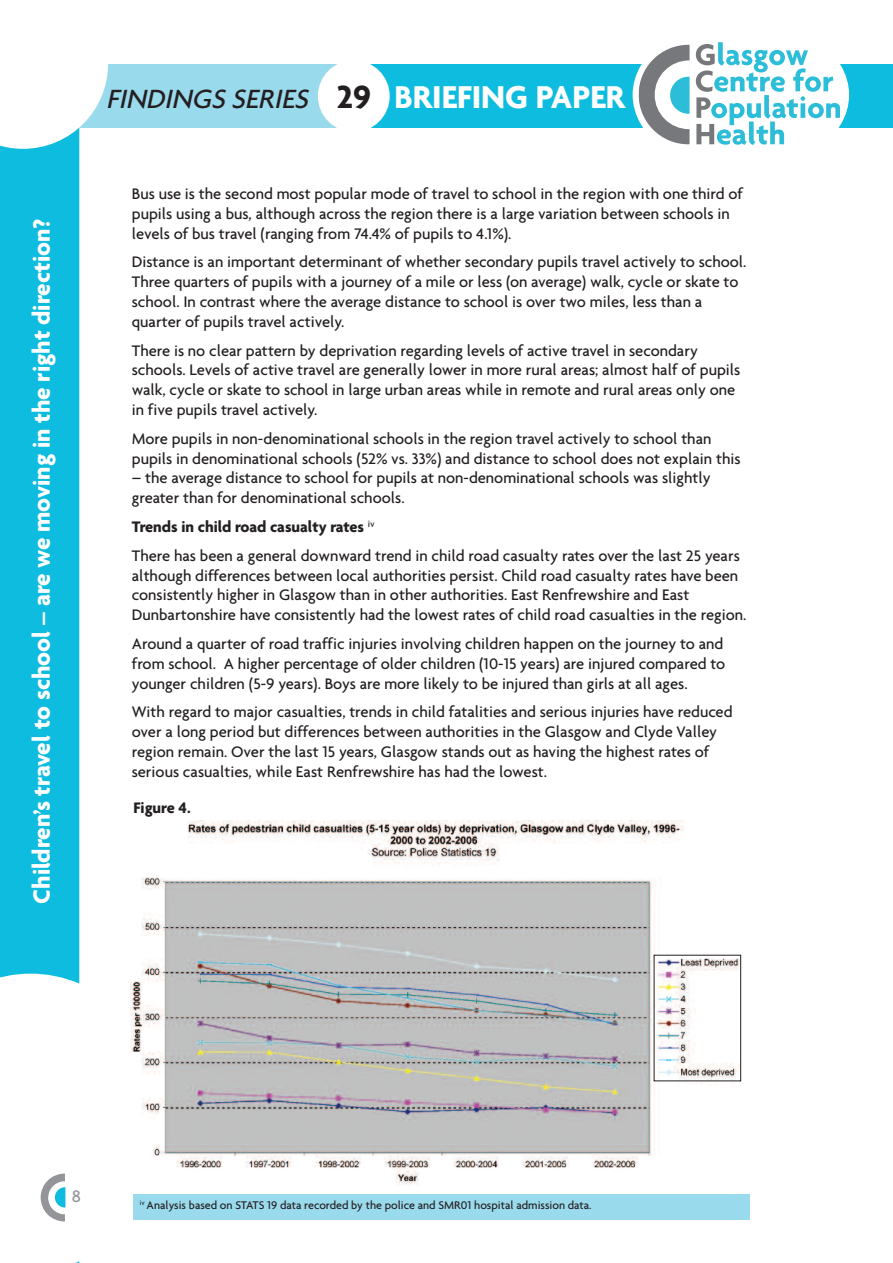
<style>
.page{position:relative;width:893px;height:1263px;background:#fff}
.page>*{position:absolute;margin:0;border:0;box-sizing:border-box;transform-origin:0 0}
.t1{font:italic 500 28.5px "Agenda";color:#231f20}
.t2{font:700 25.5px "Agenda";color:#fff}
.t3{font:500 18px "Agenda";color:#939598}
.t4{font:500 16.5px/19.8px "Agenda";color:#231f20}
.t5{font:700 16.5px "Agenda";color:#231f20}
.t6{font:500 12px "Agenda";color:#231f20}
.s1{font-weight:700;font-style:normal;font-size:34.5px}
.s2{font-weight:700;font-style:normal;font-size:34.2px;color:#fff}
.s3{font-weight:700}
</style>
<div class="page">
<svg style="left:0;top:149px;width:79px;height:1114px;fill:#0dbcde"></svg>
<div style="left:0;top:64px;width:893px;height:64px;background:#0dbcde"></div>
<div style="left:78px;top:64px;width:277px;height:64px;background:#9adaed"></div>
<div style="left:633px;top:18px;width:216px;height:154px;background:#fff;border-radius:50%"></div>
<svg style="left:639px;top:42px;width:201px;height:103px"></svg>
<div style="left:318px;top:60px;width:72px;height:72px;background:#fff;border-radius:50%"></div>
<svg style="left:0;top:64px;width:108px;height:85px"></svg>
<svg style="left:41px;top:1173px;width:24px;height:48px"></svg>
<div style="left:72px;top:1189px;width:15px;height:20px;background:#fff"></div>
<img style="left:130px;top:821px;width:610px;height:364px">
<div style="left:133px;top:1194px;width:617px;height:26px;background:#9adaed"></div>
<div style="left:654px;top:955px;width:87px;height:126px;border:1px solid #231f20"></div>
<h2 class="t2" style="left:26px;top:904px;width:687px;rotate:-90deg">Children’s travel to school – are we moving in the right direction?</h2>
<h1 class="t1" style="left:106px;top:81px;width:520px">FINDINGSSERIES <span class="s1">29</span> <span class="s2">BRIEFING PAPER</span></h1>
<p class="t4" style="left:132px;top:183px;width:613px">Bus use is the second most popular mode of travel to school in the region with one third of pupils using a bus, although across the region there is a large variation between schools in levels of bus travel (ranging from 74.4% of pupils to 4.1%).</p>
<p class="t4" style="left:132px;top:252px;width:616px">Distance is an important determinant of whether secondary pupils travel actively to school.<br>Three quarters of pupils with a journey of a mile or less (on average) walk, cycle or skate to school. In contrast where the average distance to school is over two miles, less than a quarter of pupils travel actively.</p>
<p class="t4" style="left:132px;top:340px;width:610px">There is no clear pattern by deprivation regarding levels of active travel in secondary schools. Levels of active travel are generally lower in more rural areas; almost half of pupils walk, cycle or skate to school in large urban areas while in remote and rural areas only one in five pupils travel actively.</p>
<p class="t4" style="left:132px;top:428px;width:610px">More pupils in non-denominational schools in the region travel actively to school than pupils in denominational schools (52% vs. 33%) and distance to school does not explain this</p>
<p class="t4" style="left:132px;top:468px;width:580px">– the average distance to school for pupils at non-denominational schools was slightly greater than for denominational schools.</p>
<p class="t4" style="left:132px;top:512px;width:610px;line-height:28.8px"><span class="s3">Trends in child road casualty rates</span> <sup>iv<br></sup>There has been a general downward trend in child road casualty rates over the last 25 years</p>
<p class="t4" style="left:132px;top:565px;width:616px">although differences between local authorities persist. Child road casualty rates have been consistently higher in Glasgow than in other authorities. East Renfrewshire and East<br>Dunbartonshire have consistently had the lowest rates of child road casualties in the region.</p>
<p class="t4" style="left:132px;top:633px;width:595px;text-align:justify">Around a quarter of road traffic injuries involving children happen on the journey to and from school. A higher percentage of older children (10-15 years) are injured compared to younger children (5-9 years). Boys are more likely to be injured than girls at all ages.</p>
<p class="t4" style="left:132px;top:702px;width:602px">With regard to major casualties, trends in child fatalities and serious injuries have reduced over a long period but differences between authorities in the Glasgow and Clyde Valley region remain. Over the last 15 years, Glasgow stands out as having the highest rates of serious casualties, while East Renfrewshire has had the lowest.</p>
<p class="t5" style="left:134px;top:798px;width:59px">Figure 4.</p>
<p class="t3" style="left:72px;top:1185px;width:11px">8</p>
<p class="t6" style="left:140px;top:1198px;width:453px"><sup>iv</sup> Analysis based on STATS 19 data recorded by the police and SMR01 hospital admission data.</p>
</div>
